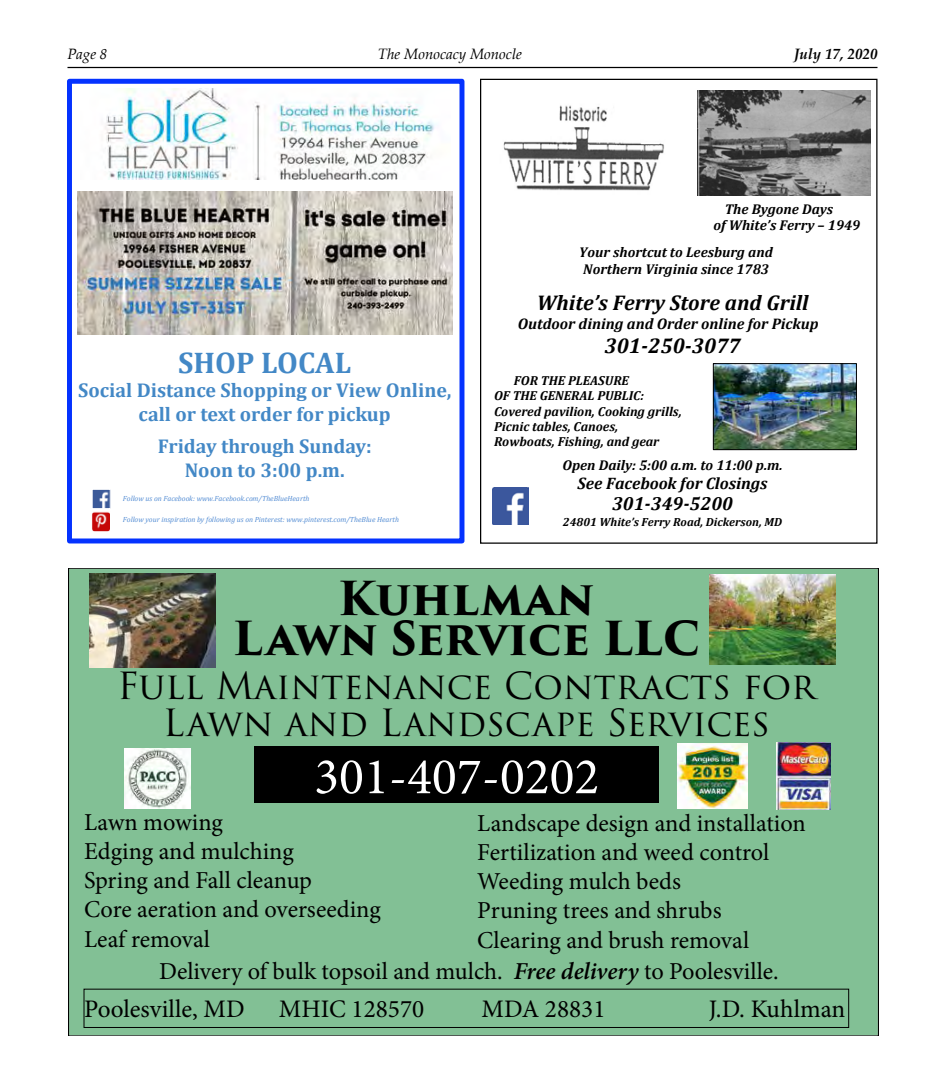
<style>
.page{position:relative;width:945px;height:1080px;background:#fff}
.page>*{position:absolute;margin:0;border:0;box-sizing:border-box;transform-origin:0 0}
.t1{font:51.75px "Minion Pro";color:#fff}
.t2{font:700 45.62px/39.9px "Trajan Pro 3";letter-spacing:-.01em;color:#000;text-align:center}
.t3{font:36.5px/36.5px "Trajan Pro 3";color:#000;text-align:center}
.t4{font:700 30px "Cambria";color:#4388c6}
.t5{font:25.25px "Minion Pro";color:#000}
.t6{font:24.38px/29.2px "Minion Pro";color:#000}
.t7{font:italic 700 21.38px "Cambria";color:#000}
.t8{font:700 20px/24px "Cambria";color:#4388c6;text-align:center}
.t9{font:italic 700 18.88px "Cambria";color:#000}
.t10{font:italic 700 16.62px "Cambria";color:#000}
.t11{font:italic 700 15.38px "Cambria";color:#000}
.t12{font:italic 15px "Palatino Linotype";color:#000}
.t13{font:italic 700 15px "Palatino Linotype";color:#000}
.t14{font:italic 700 14.25px/16.6px "Cambria";color:#000}
.t15{font:italic 700 13.12px/15.2px "Cambria";color:#000}
.t16{font:italic 700 11.88px "Cambria";color:#000}
.t17{font:italic 7.5px "Cambria";letter-spacing:-.005em;color:#548dd4}
.s1{font-weight:600;font-style:italic}
</style>
<div class="page">
<hr style="left:68px;top:67px;width:810px;height:1px;background:#000">
<div style="left:69px;top:568px;width:809px;height:468px;background:#82c095"></div>
<div style="left:255px;top:746px;width:404px;height:57px;background:#000"></div>
<div style="left:84px;top:989px;width:765px;height:39px;border:1px solid #000"></div>
<img style="left:89px;top:573px;width:126px;height:95px">
<img style="left:710px;top:575px;width:126px;height:90px">
<img style="left:776px;top:743px;width:54px;height:67px">
<img style="left:125px;top:748px;width:65px;height:61px">
<img style="left:678px;top:743px;width:69px;height:65px">
<img style="left:503px;top:105px;width:161px;height:86px">
<img style="left:492px;top:487px;width:37px;height:38px">
<img style="left:697px;top:91px;width:174px;height:105px">
<img style="left:715px;top:365px;width:140px;height:83px">
<div style="left:713px;top:363px;width:144px;height:87px;border:1px solid #000"></div>
<div style="left:67px;top:79px;width:397px;height:464px;border:5px solid #0432ff"></div>
<img style="left:72px;top:88px;width:387px;height:446px">
<img style="left:81px;top:88px;width:369px;height:92px">
<img style="left:93px;top:514px;width:16px;height:16px">
<div style="left:91px;top:512px;width:20px;height:20px;border:1px solid #fff"></div>
<img style="left:92px;top:517px;width:18px;height:10px">
<img style="left:94px;top:491px;width:15px;height:16px">
<div style="left:92px;top:489px;width:19px;height:20px;border:1px solid #fff"></div>
<img style="left:93px;top:494px;width:18px;height:10px">
<img style="left:114px;top:494px;width:325px;height:36px">
<img style="left:78px;top:192px;width:375px;height:143px">
<p class="t12" style="left:68px;top:43px;width:41px">Page 8</p>
<p class="t12" style="left:378px;top:43px;width:146px">The Monocacy Monocle</p>
<p class="t13" style="left:794px;top:43px;width:85px">July 17, 2020</p>
<p class="t4" style="left:178px;top:342px;width:175px">SHOP LOCAL</p>
<p class="t8" style="left:78px;top:378px;width:375px">Social Distance Shopping or View Online, call or text order for pickup</p>
<p class="t8" style="left:158px;top:433px;width:215px">Friday through Sunday:<br>Noon to 3:00 p.m.</p>
<p class="t17" style="left:123px;top:493px;width:188px">Follow us on Facebook: www.Facebook.com/TheBlueHearth</p>
<p class="t17" style="left:123px;top:515px;width:278px">Follow your inspiration by following us on Pinterest: www.pinterest.com/TheBlue Hearth</p>
<p class="t14" style="left:713px;top:200px;width:148px;text-indent:11px">The Bygone Days<br>of White’s Ferry – 1949</p>
<p class="t14" style="left:579px;top:243px;width:195px">Your shortcut to Leesburg and<br>Northern Virginia since 1783</p>
<p class="t7" style="left:537px;top:287px;width:273px">White’s Ferry Store and Grill</p>
<p class="t11" style="left:518px;top:313px;width:302px">Outdoor dining and Order online for Pickup</p>
<p class="t7" style="left:604px;top:330px;width:138px">301-250-3077</p>
<p class="t15" style="left:494px;top:373px;width:189px;text-indent:20px">FOR THE PLEASURE<br>OF THE GENERAL PUBLIC:<br>Covered pavilion, Cooking grills,<br>Picnic tables, Canoes,<br>Rowboats, Fishing, and gear</p>
<p class="t14" style="left:562px;top:456px;width:222px">Open Daily: 5:00 a.m. to 11:00 p.m.</p>
<p class="t10" style="left:578px;top:471px;width:192px">See Facebook for Closings</p>
<p class="t9" style="left:612px;top:491px;width:122px">301-349-5200</p>
<p class="t16" style="left:563px;top:513px;width:221px">24801 White’s Ferry Road, Dickerson, MD</p>
<h2 class="t2" style="left:233px;top:580px;width:469px">Kuhlman<br>Lawn Service LLC</h2>
<h3 class="t3" style="left:117px;top:669px;width:700px">Full Maintenance Contracts for<br>Lawn and Landscape Services</h3>
<h1 class="t1" style="left:314px;top:742px;width:287px">301-407-0202</h1>
<p class="t6" style="left:84px;top:808px;width:298px">Lawn mowing<br>Edging and mulching<br>Spring and Fall cleanup<br>Core aeration and overseeding<br>Leaf removal</p>
<p class="t6" style="left:477px;top:808px;width:330px">Landscape design and installation<br>Fertilization and weed control<br>Weeding mulch beds<br>Pruning trees and shrubs<br>Clearing and brush removal</p>
<p class="t6" style="left:159px;top:956px;width:621px">Delivery of bulk topsoil and mulch. <span class="s1">Free delivery</span> to Poolesville.</p>
<p class="t5" style="left:84px;top:993px;width:162px">Poolesville, MD</p>
<p class="t5" style="left:279px;top:993px;width:147px">MHIC 128570</p>
<p class="t5" style="left:482px;top:993px;width:125px">MDA 28831</p>
<p class="t5" style="left:709px;top:993px;width:138px">J.D. Kuhlman</p>
</div>
